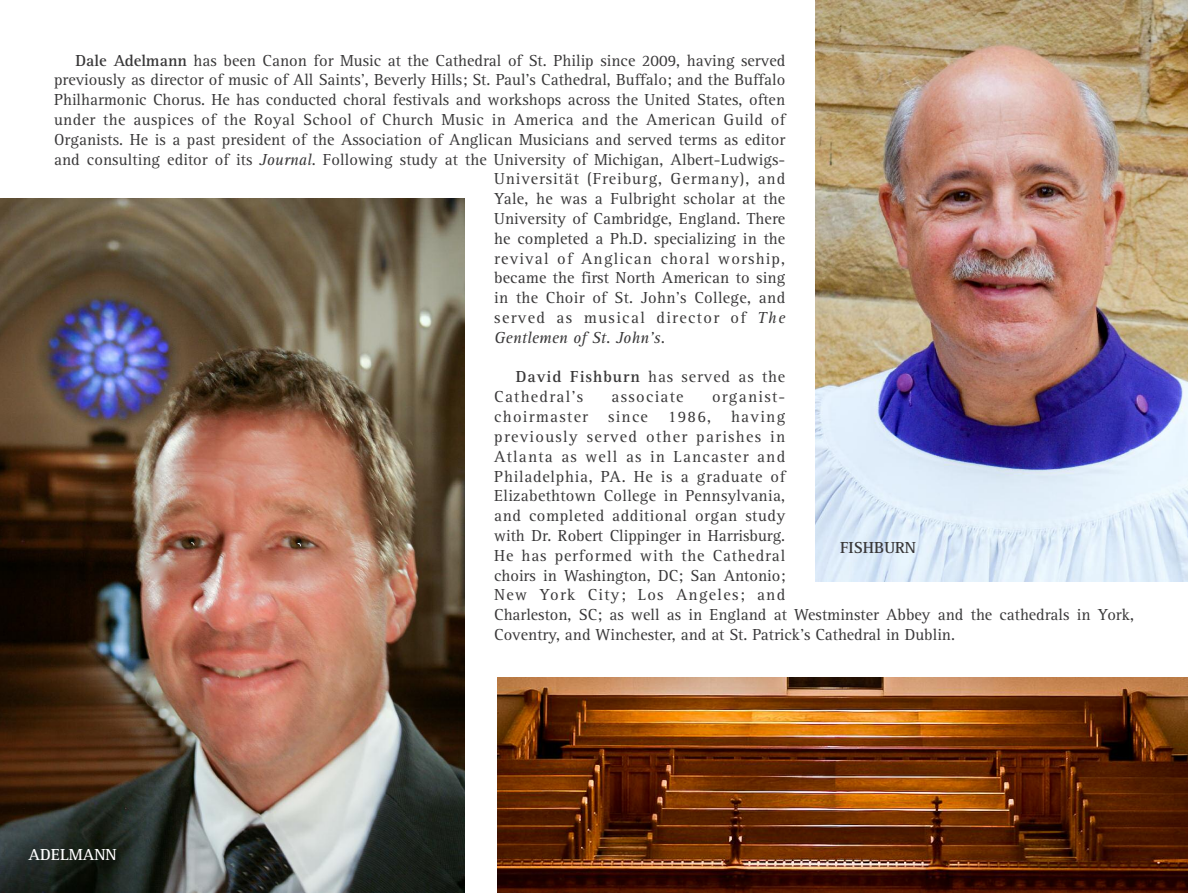
<style>
.page{position:relative;width:1188px;height:893px;background:#fff}
.page>*{position:absolute;margin:0;border:0;box-sizing:border-box;transform-origin:0 0}
.t1{font:16.5px/19.8px "Rotis Serif";letter-spacing:.005em;color:#393839}
.t2{font:16.5px "Rotis Serif";letter-spacing:.025em;color:#393839}
.t3{font:16.5px/19.8px "Rotis Serif";letter-spacing:.055em;color:#393839}
.t4{font:16.5px "Rotis Serif";letter-spacing:.07em;color:#393839}
.t5{font:16.5px "Rotis Serif";letter-spacing:.085em;color:#393839}
.t6{font:italic 16.5px "Rotis Serif";letter-spacing:.005em;color:#393839}
.t7{font:16.5px "Rotis Serif";letter-spacing:.08em;color:#393839}
.t8{font:700 16.5px "Rotis Serif";color:#fff}
.t9{font:700 16.5px "Rotis Serif";color:#393839}
.s1{font-weight:700}
.s2{font-style:italic}
</style>
<div class="page">
<img style="left:0;top:199px;width:464px;height:694px">
<img style="left:815px;top:0;width:373px;height:581px">
<img style="left:497px;top:677px;width:691px;height:216px">
<p class="t1" style="left:76px;top:52px;width:711px"><span class="s1">Dale Adelmann</span> has been Canon for Music at the Cathedral of St. Philip since 2009, having served</p>
<p class="t1" style="left:54px;top:72px;width:733px">previously as director of music of All Saints’, Beverly Hills; St. Paul’s Cathedral, Buffalo; and the Buffalo</p>
<p class="t1" style="left:54px;top:91px;width:733px">Philharmonic Chorus. He has conducted choral festivals and workshops across the United States, often</p>
<p class="t2" style="left:54px;top:114px;width:733px">under the auspices of the Royal School of Church Music in America and the American Guild of</p>
<p class="t1" style="left:54px;top:131px;width:733px">Organists. He is a past president of the Association of Anglican Musicians and served terms as editor</p>
<p class="t1" style="left:54px;top:151px;width:733px">and consulting editor of its <span class="s2">Journal</span>. Following study at the University of Michigan, Albert-Ludwigs-</p>
<p class="t3" style="left:494px;top:171px;width:293px">Universität (Freiburg, Germany), and</p>
<p class="t1" style="left:494px;top:190px;width:293px">Yale, he was a Fulbright scholar at the</p>
<p class="t1" style="left:494px;top:210px;width:293px">University of Cambridge, England. There</p>
<p class="t1" style="left:494px;top:230px;width:293px">he completed a Ph.D. specializing in the</p>
<p class="t4" style="left:494px;top:252px;width:292px">revival of Anglican choral worship,</p>
<p class="t1" style="left:494px;top:270px;width:293px">became the first North American to sing</p>
<p class="t1" style="left:494px;top:289px;width:293px">in the Choir of St. John’s College, and</p>
<p class="t5" style="left:494px;top:312px;width:293px">served as musical director of <span class="s2">The</span></p>
<p class="t6" style="left:494px;top:332px;width:173px">Gentlemen of St. John’s.</p>
<p class="t3" style="left:494px;top:369px;width:293px;text-indent:22px"><span class="s1">David Fishburn</span> has served as the<br>Cathedral’s</p>
<p class="t1" style="left:494px;top:388px;width:641px;text-indent:218px">organist-<br>choirmaster since 1986, having<br>previously served other parishes in<br>Atlanta as well as in Lancaster and<br>Philadelphia, PA. He is a graduate of<br>Elizabethtown College in Pennsylvania,<br>and completed additional organ study<br>with Dr. Robert Clippinger in Harrisburg.<br>He has performed with the Cathedral<br>choirs in Washington, DC; San Antonio;<br>New York City; Los Angeles; and<br>Charleston, SC; as well as in England at Westminster Abbey and the cathedrals in York, Coventry, and Winchester, and at St. Patrick’s Cathedral in Dublin.</p>
<p class="t7" style="left:612px;top:391px;width:74px">associate</p>
<p class="t9" style="left:840px;top:542px;width:77px">FISHBURN</p>
<p class="t8" style="left:28px;top:849px;width:90px">ADELMANN</p>
</div>
